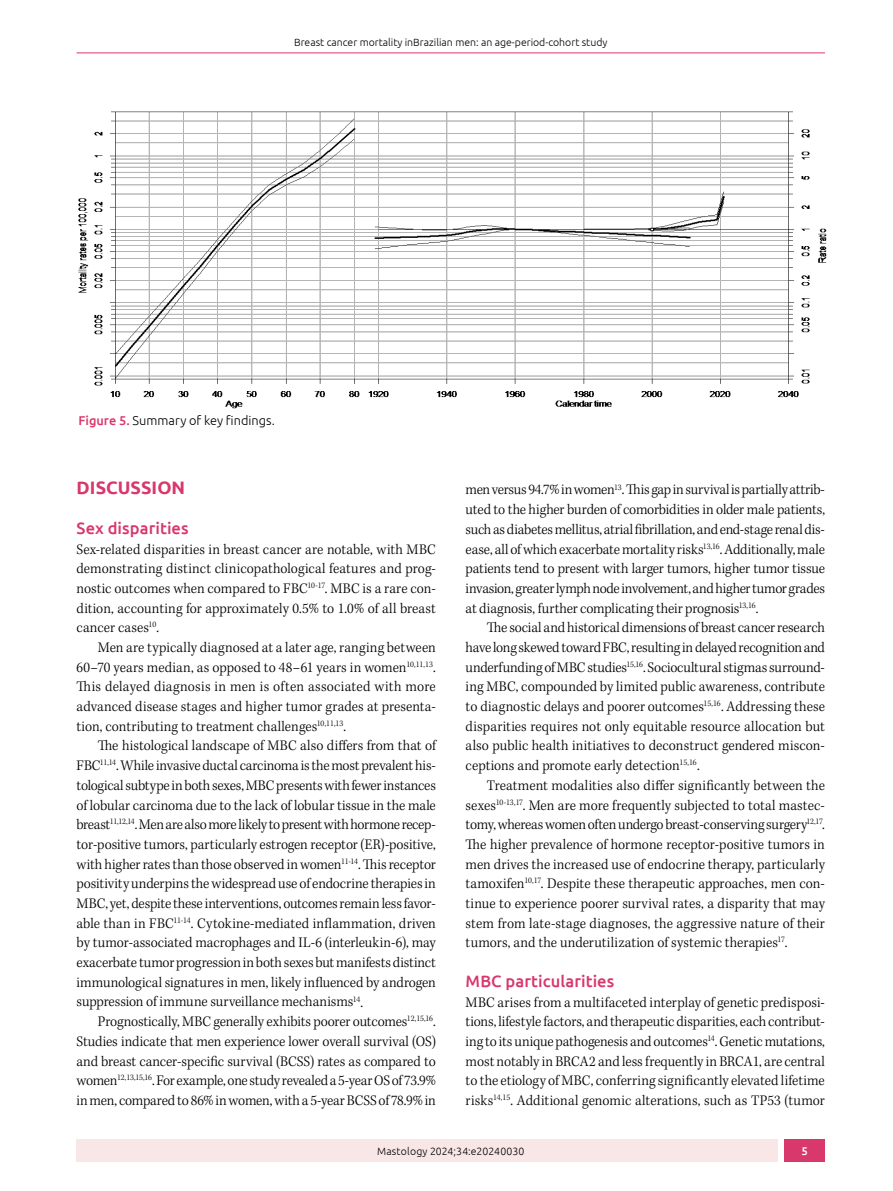
<style>
.page{position:relative;width:893px;height:1191px;background:#fff}
.page>*{position:absolute;margin:0;border:0;box-sizing:border-box;transform-origin:0 0}
.t1{font:700 18px "Ubuntu";letter-spacing:.005em;color:#d8386c}
.t2{font:500 16.5px "Ubuntu";letter-spacing:.005em;color:#d8386c}
.t3{font:300 15px/19.6px "Kepler Std";color:#000;text-align:justify;scale:.95 1}
.t4{font:300 12.75px "Ubuntu";color:#000}
.t5{font:500 11.25px "Ubuntu";color:#fff}
.t6{font:300 10.5px "Ubuntu";color:#000}
.s1{font-weight:500;color:#d8386c}
</style>
<div class="page">
<div style="left:77px;top:1139px;width:701px;height:23px;background:#f9e7e7"></div>
<div style="left:785px;top:1139px;width:40px;height:23px;background:#d8386c"></div>
<hr style="left:77px;top:53px;width:748px;height:1px;background:#d8386c">
<img style="left:78px;top:111px;width:749px;height:297px">
<p class="t6" style="left:294px;top:36px;width:315px">Breast cancer mortality inBrazilian men: an age-period-cohort study</p>
<p class="t4" style="left:78px;top:412px;width:198px"><span class="s1">Figure 5.</span> Summary of key findings.</p>
<p class="t1" style="left:77px;top:477px;width:110px">DISCUSSION</p>
<p class="t2" style="left:77px;top:517px;width:114px">Sex disparities</p>
<p class="t3" style="left:77px;top:539px;width:380px">Sex-related disparities in breast cancer are notable, with MBC demonstrating distinct clinicopathological features and prog&shy;nostic outcomes when compared to FBC<sup>10-17</sup>. MBC is a rare con&shy;dition, accounting for approximately 0.5% to 1.0% of all breast cancer cases<sup>10</sup>.</p>
<p class="t3" style="left:77px;top:638px;width:380px;text-indent:21px">Men are typically diagnosed at a later age, ranging between 60–70 years median, as opposed to 48–61 years in women<sup>10,11,13</sup>.<br>This delayed diagnosis in men is often associated with more advanced disease stages and higher tumor grades at presenta&shy;tion, contributing to treatment challenges<sup>10,11,13</sup>.</p>
<p class="t3" style="left:77px;top:736px;width:380px;text-indent:21px">The histological landscape of MBC also differs from that of FBC<sup>11,14</sup>. While invasive ductal carcinoma is the most prevalent his&shy;tological subtype in both sexes, MBC presents with fewer instances of lobular carcinoma due to the lack of lobular tissue in the male breast<sup>11,12,14</sup>. Men are also more likely to present with hormone recep&shy;tor-positive tumors, particularly estrogen receptor (ER)-positive, with higher rates than those observed in women<sup>11-14</sup>. This receptor positivity underpins the widespread use of endocrine therapies in MBC, yet, despite these interventions, outcomes remain less favor&shy;able than in FBC<sup>11-14</sup>. Cytokine-mediated inflammation, driven by tumor-associated macrophages and IL-6 (interleukin-6), may exacerbate tumor progression in both sexes but manifests distinct immunological signatures in men, likely influenced by androgen suppression of immune surveillance mechanisms<sup>14</sup>.</p>
<p class="t3" style="left:77px;top:1012px;width:380px;text-indent:21px">Prognostically, MBC generally exhibits poorer outcomes<sup>12,15,16</sup>.<br>Studies indicate that men experience lower overall survival (OS) and breast cancer-specific survival (BCSS) rates as compared to women<sup>12,13,15,16</sup>. For example, one study revealed a 5-year OS of 73.9% in men, compared to 86% in women, with a 5-year BCSS of 78.9% in</p>
<p class="t3" style="left:466px;top:480px;width:380px">men versus 94.7% in women<sup>13</sup>. This gap in survival is partially attrib&shy;uted to the higher burden of comorbidities in older male patients, such as diabetes mellitus, atrial fibrillation, and end-stage renal dis&shy;ease, all of which exacerbate mortality risks<sup>13,16</sup>. Additionally, male patients tend to present with larger tumors, higher tumor tissue invasion, greater lymph node involvement, and higher tumor grades at diagnosis, further complicating their prognosis<sup>13,16</sup>.</p>
<p class="t3" style="left:466px;top:618px;width:380px;text-indent:21px">The social and historical dimensions of breast cancer research have long skewed toward FBC, resulting in delayed recognition and underfunding of MBC studies<sup>15,16</sup>. Sociocultural stigmas surround&shy;ing MBC, compounded by limited public awareness, contribute to diagnostic delays and poorer outcomes<sup>15,16</sup>. Addressing these disparities requires not only equitable resource allocation but also public health initiatives to deconstruct gendered miscon&shy;ceptions and promote early detection<sup>15,16</sup>.</p>
<p class="t3" style="left:466px;top:776px;width:380px;text-indent:21px">Treatment modalities also differ significantly between the sexes<sup>10-13,17</sup>. Men are more frequently subjected to total mastec&shy;tomy, whereas women often undergo breast-conserving surgery<sup>12,17</sup>.<br>The higher prevalence of hormone receptor-positive tumors in men drives the increased use of endocrine therapy, particularly tamoxifen<sup>10,17</sup>. Despite these therapeutic approaches, men con&shy;tinue to experience poorer survival rates, a disparity that may stem from late-stage diagnoses, the aggressive nature of their tumors, and the underutilization of systemic therapies<sup>17</sup>.</p>
<p class="t2" style="left:466px;top:970px;width:150px">MBC particularities</p>
<p class="t3" style="left:466px;top:992px;width:380px">MBC arises from a multifaceted interplay of genetic predisposi&shy;tions, lifestyle factors, and therapeutic disparities, each contribut&shy;ing to its unique pathogenesis and outcomes<sup>14</sup>. Genetic mutations, most notably in BRCA2 and less frequently in BRCA1, are central to the etiology of MBC, conferring significantly elevated lifetime risks<sup>14,15</sup>. Additional genomic alterations, such as TP53 (tumor</p>
<p class="t6" style="left:377px;top:1144px;width:149px">Mastology 2024;34:e20240030</p>
<p class="t5" style="left:802px;top:1143px;width:8px">5</p>
</div>
